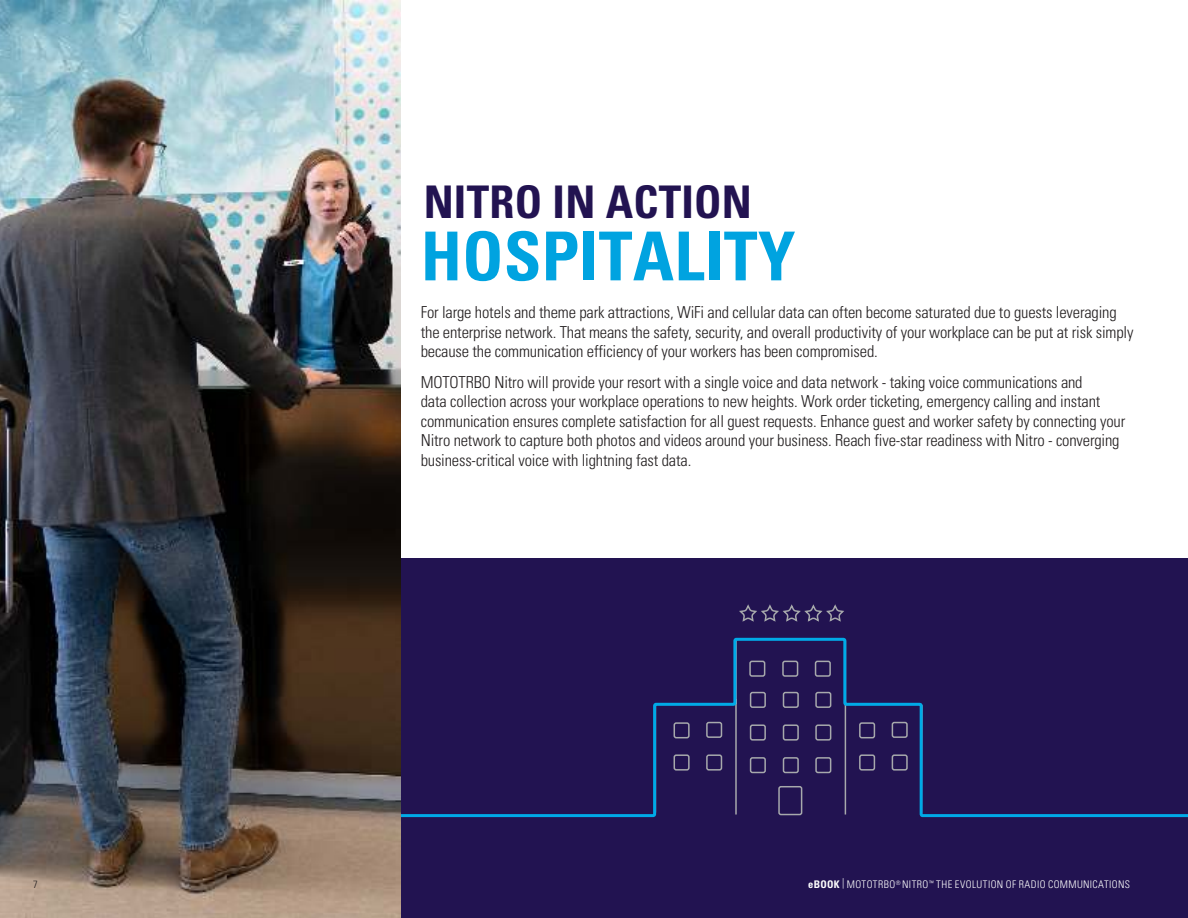
<style>
.page{position:relative;width:1188px;height:918px;background:#fff}
.page>*{position:absolute;margin:0;border:0;box-sizing:border-box;transform-origin:0 0}
.t1{font:700 condensed 67.5px "Univers";letter-spacing:.005em;color:#00a3e0}
.t2{font:700 condensed 45px "Univers";letter-spacing:.005em;color:#221351}
.t3{font:300 condensed 16.5px/19.5px "Univers";letter-spacing:-.01em;color:#231f20}
.t4{font:300 condensed 10.5px "Univers";letter-spacing:.035em;color:#fff}
.t5{font:300 condensed 10.5px "Univers";color:#231f20}
.s1{font-weight:700}
</style>
<div class="page">
<div style="left:401px;top:558px;width:787px;height:360px;background:#221351"></div>
<svg style="left:400px;top:636px;width:788px;height:183px"></svg>
<img style="left:0;top:0;width:400px;height:918px">
<h2 class="t2" style="left:424px;top:185px;width:330px">NITRO IN ACTION</h2>
<h1 class="t1" style="left:421px;top:231px;width:376px">HOSPITALITY</h1>
<p class="t3" style="left:421px;top:305px;width:714px">For large hotels and theme park attractions, WiFi and cellular data can often become saturated due to guests leveraging the enterprise network. That means the safety, security, and overall productivity of your workplace can be put at risk simply because the communication efficiency of your workers has been compromised.</p>
<p class="t3" style="left:421px;top:374px;width:706px">MOTOTRBO Nitro will provide your resort with a single voice and data network - taking voice communications and<br>data collection across your workplace operations to new heights. Work order ticketing, emergency calling and instant communication ensures complete satisfaction for all guest requests. Enhance guest and worker safety by connecting your Nitro network to capture both photos and videos around your business. Reach five-star readiness with Nitro - converging business-critical voice with lightning fast data.</p>
<p class="t5" style="left:33px;top:880px;width:6px">7</p>
<p class="t4" style="left:808px;top:880px;width:323px"><span class="s1">eBOOK</span> | MOTOTRBO<sup>®</sup> NITRO<sup>™</sup> THE EVOLUTION OF RADIO COMMUNICATIONS</p>
</div>
